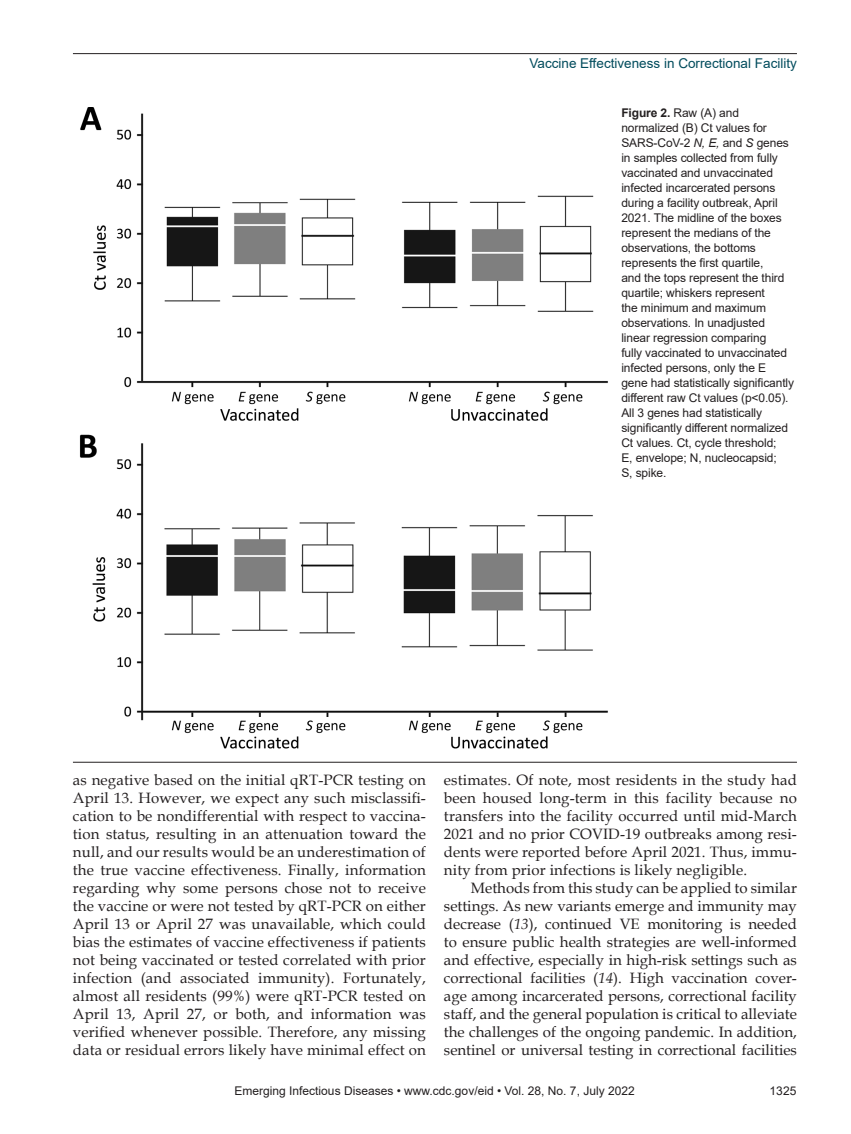
<style>
.page{position:relative;width:851px;height:1134px;background:#fff}
.page>*{position:absolute;margin:0;border:0;box-sizing:border-box;transform-origin:0 0}
.Body_Text{font:15px/18px "Book Antiqua";letter-spacing:.01em;color:#231f20;text-align:justify}
.Running_Head{font:13.5px "Arial";color:#004b5c}
.Figure_Legend{font:12px/15px "Arial";letter-spacing:-.01em;color:#231f20}
.s1{font-weight:700}
.s2{font-style:italic}
</style>
<div class="page">
<hr style="left:73px;top:53px;width:723px;height:1px;background:#231f20">
<img style="left:80px;top:108px;width:528px;height:641px">
<hr style="left:73px;top:762px;width:723px;height:1px;background:#231f20">
<p class="Running_Head" style="left:529px;top:54px;width:269px">Vaccine Effectiveness in Correctional Facility</p>
<p class="Figure_Legend" style="left:621px;top:105px;width:174px"><span class="s1">Figure 2.</span> Raw (A) and normalized (B) Ct values for<br>SARS-CoV-2 <span class="s2">N, E,</span> and <span class="s2">S</span> genes in samples collected from fully vaccinated and unvaccinated infected incarcerated persons during a facility outbreak, April<br>2021. The midline of the boxes represent the medians of the observations, the bottoms represents the first quartile,<br>and the tops represent the third quartile; whiskers represent<br>the minimum and maximum observations. In unadjusted linear regression comparing<br>fully vaccinated to unvaccinated infected persons, only the E gene had statistically significantly different raw Ct values (p&lt;0.05).<br>All 3 genes had statistically significantly different normalized<br>Ct values. Ct, cycle threshold;<br>E, envelope; N, nucleocapsid;<br>S, spike.</p>
<p class="Body_Text" style="left:73px;top:771px;width:354px">as negative based on the initial qRT-PCR testing on April 13. However, we expect any such misclassifi&shy;cation to be nondifferential with respect to vaccina&shy;tion status, resulting in an attenuation toward the null, and our results would be an underestimation of the true vaccine effectiveness. Finally, information regarding why some persons chose not to receive the vaccine or were not tested by qRT-PCR on either April 13 or April 27 was unavailable, which could bias the estimates of vaccine effectiveness if patients not being vaccinated or tested correlated with prior infection (and associated immunity). Fortunately, almost all residents (99%) were qRT-PCR tested on April 13, April 27, or both, and information was verified whenever possible. Therefore, any missing data or residual errors likely have minimal effect on</p>
<p class="Body_Text" style="left:444px;top:771px;width:354px">estimates. Of note, most residents in the study had been housed long-term in this facility because no transfers into the facility occurred until mid-March 2021 and no prior COVID-19 outbreaks among resi&shy;dents were reported before April 2021. Thus, immu&shy;nity from prior infections is likely negligible.</p>
<p class="Body_Text" style="left:444px;top:879px;width:354px;text-indent:27px">Methods from this study can be applied to similar settings. As new variants emerge and immunity may decrease (<span class="s2">13</span>), continued VE monitoring is needed to ensure public health strategies are well-informed and effective, especially in high-risk settings such as correctional facilities (<span class="s2">14</span>). High vaccination cover&shy;age among incarcerated persons, correctional facility staff, and the general population is critical to alleviate the challenges of the ongoing pandemic. In addition, sentinel or universal testing in correctional facilities</p>
<p class="Figure_Legend" style="left:234px;top:1084px;width:401px">Emerging Infectious Diseases • www.cdc.gov/eid • Vol. 28, No. 7, July 2022</p>
<p class="Figure_Legend" style="left:769px;top:1084px;width:28px">1325</p>
</div>
